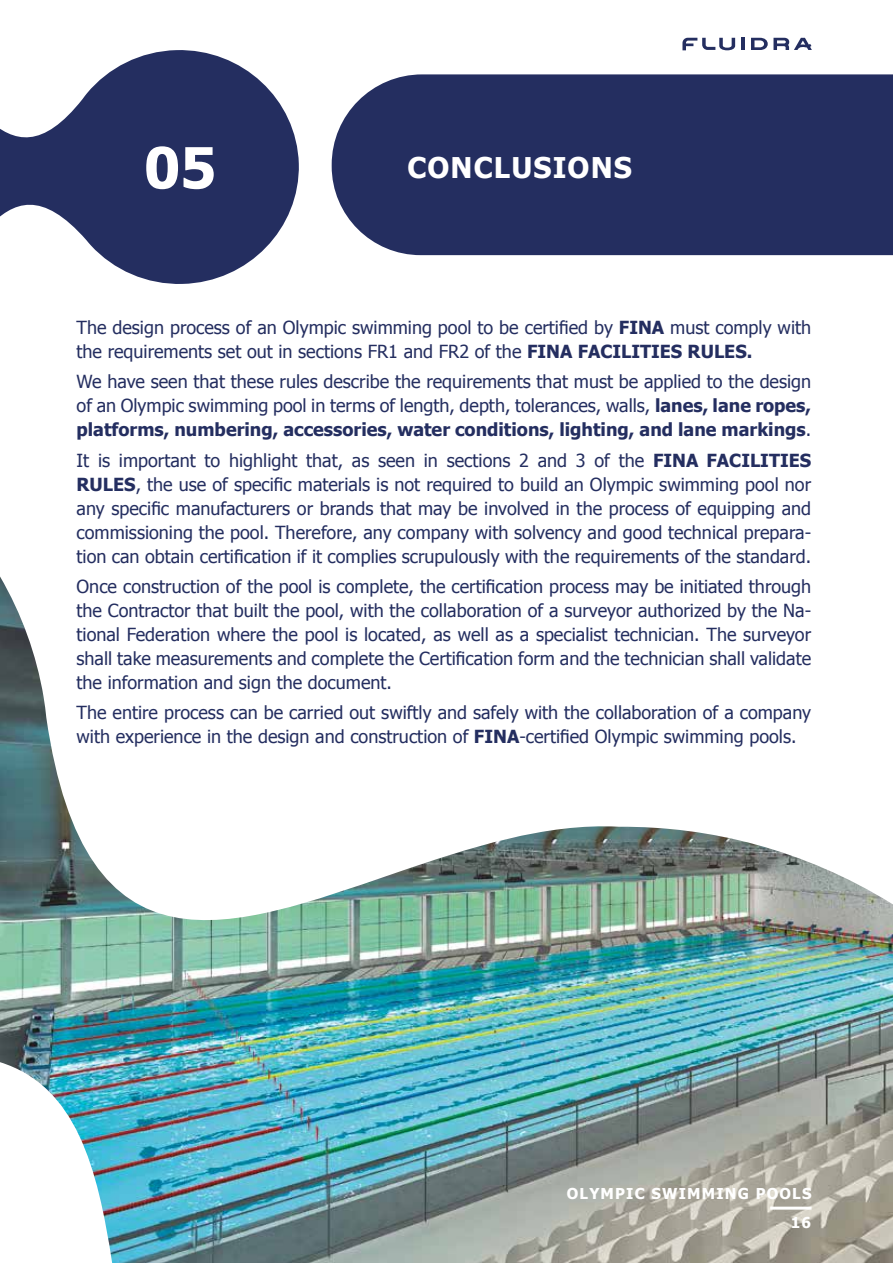
<style>
.page{position:relative;width:893px;height:1263px;background:#fff}
.page>*{position:absolute;margin:0;border:0;box-sizing:border-box;transform-origin:0 0}
.t1{font:700 56.7px "Tahoma";color:#fff}
.t2{font:700 28.5px "Tahoma";letter-spacing:.04em;color:#fff}
.t3{font:18px/24px "Tahoma";color:#242e60;text-align:justify}
.t4{font:700 15px "Tahoma";letter-spacing:.08em;color:#fff}
.s1{font-weight:700}
</style>
<div class="page">
<img style="left:0;top:576px;width:893px;height:687px">
<div style="left:332px;top:74px;width:561px;height:181px;background:#242e60"></div>
<svg style="left:0;top:50px;width:299px;height:234px;fill:#242e60"></svg>
<hr style="left:770px;top:1206px;width:41px;height:3px;background:#fff">
<hr style="left:741px;top:38px;width:4px;height:12px;background:#242e60">
<svg style="left:682px;top:38px;width:53px;height:12px"></svg>
<svg style="left:751px;top:38px;width:61px;height:12px"></svg>
<h1 class="t1" style="left:144px;top:128px;width:74px">05</h1>
<h2 class="t2" style="left:407px;top:148px;width:226px">CONCLUSIONS</h2>
<p class="t3" style="left:77px;top:314px;width:736px">The design process of an Olympic swimming pool to be certified by <span class="s1">FINA</span> must comply with the requirements set out in sections FR1 and FR2 of the <span class="s1">FINA FACILITIES RULES.</span></p>
<p class="t3" style="left:77px;top:369px;width:736px">We have seen that these rules describe the requirements that must be applied to the design of an Olympic swimming pool in terms of length, depth, tolerances, walls, <span class="s1">lanes, lane ropes, platforms, numbering, accessories, water conditions, lighting, and lane markings</span>.</p>
<p class="t3" style="left:77px;top:447px;width:736px">It is important to highlight that, as seen in sections 2 and 3 of the <span class="s1">FINA FACILITIES RULES</span>, the use of specific materials is not required to build an Olympic swimming pool nor any specific manufacturers or brands that may be involved in the process of equipping and commissioning the pool. Therefore, any company with solvency and good technical prepara&shy;tion can obtain certification if it complies scrupulously with the requirements of the standard.</p>
<p class="t3" style="left:77px;top:574px;width:736px">Once construction of the pool is complete, the certification process may be initiated through the Contractor that built the pool, with the collaboration of a surveyor authorized by the Na&shy;tional Federation where the pool is located, as well as a specialist technician. The surveyor shall take measurements and complete the Certification form and the technician shall validate the information and sign the document.</p>
<p class="t3" style="left:77px;top:700px;width:736px">The entire process can be carried out swiftly and safely with the collaboration of a company with experience in the design and construction of <span class="s1">FINA</span>-certified Olympic swimming pools.</p>
<p class="t4" style="left:567px;top:1183px;width:246px">OLYMPIC SWIMMING POOLS</p>
<p class="t4" style="left:791px;top:1212px;width:22px">16</p>
</div>
